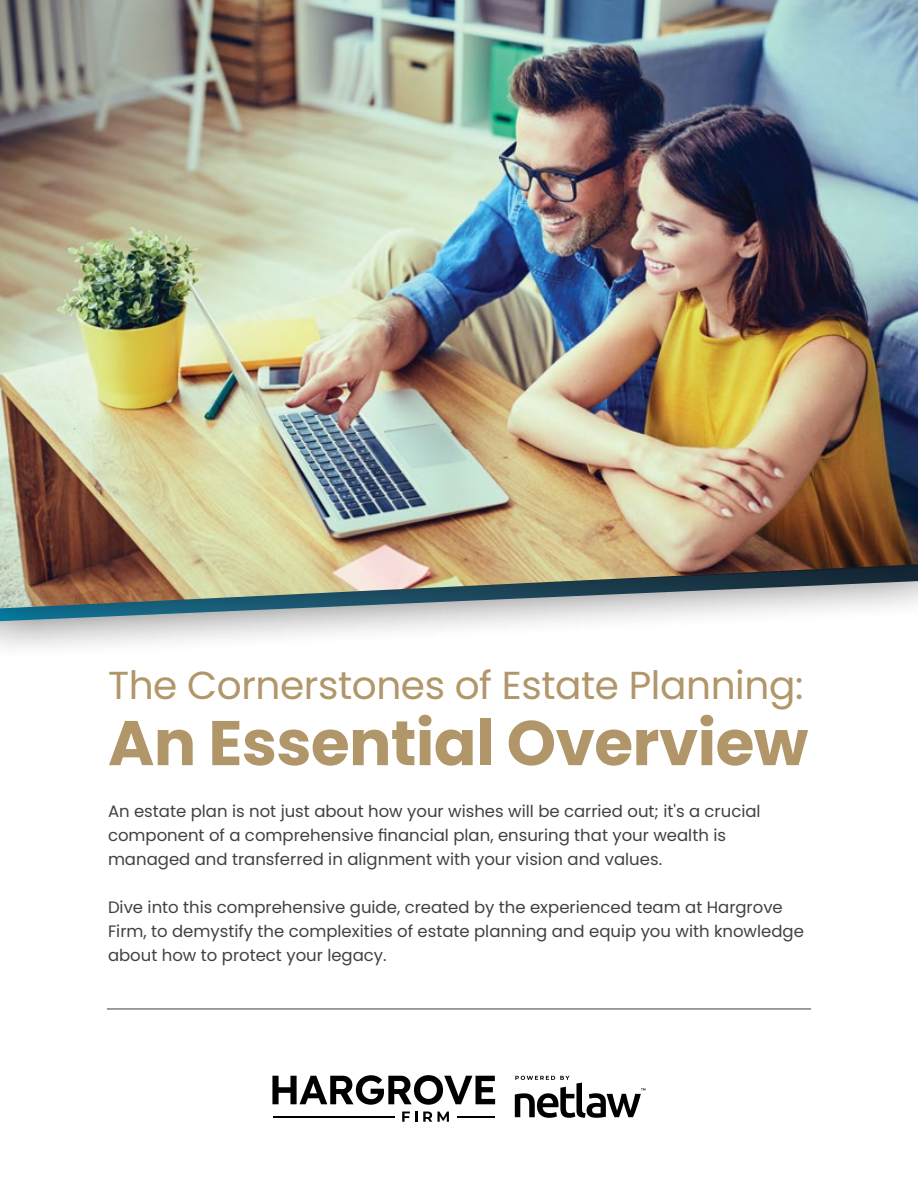
<style>
.page{position:relative;width:918px;height:1188px;background:#fff}
.page>*{position:absolute;margin:0;border:0;box-sizing:border-box;transform-origin:0 0}
.t1{font:700 63px "Poppins";letter-spacing:-.01em;color:#b1966a}
.t2{font:39px "Poppins";letter-spacing:-.01em;color:#b1966a}
.t3{font:16.5px/24px "Poppins";color:#414042}
</style>
<div class="page">
<div style="left:0;top:0;width:918px;height:660px;background:#000;opacity:.5"></div>
<img style="left:0;top:0;width:918px;height:608px">
<svg style="left:272px;top:1075px;width:223px;height:30px"></svg>
<svg style="left:402px;top:1112px;width:15px;height:10px"></svg>
<svg style="left:423px;top:1112px;width:26px;height:10px"></svg>
<hr style="left:273px;top:1116px;width:121px;height:1px;background:#000">
<hr style="left:457px;top:1116px;width:38px;height:1px;background:#000">
<svg style="left:515px;top:1076px;width:131px;height:42px"></svg>
<hr style="left:107px;top:1009px;width:704px;height:1px;background:#414042">
<h2 class="t2" style="left:108px;top:663px;width:697px">The Cornerstones of Estate Planning:</h2>
<h1 class="t1" style="left:108px;top:707px;width:702px">An Essential Overview</h1>
<p class="t3" style="left:108px;top:800px;width:654px">An estate plan is not just about how your wishes will be carried out; it's a crucial component of a comprehensive financial plan, ensuring that your wealth is managed and transferred in alignment with your vision and values.</p>
<p class="t3" style="left:108px;top:896px;width:698px">Dive into this comprehensive guide, created by the experienced team at Hargrove<br>Firm, to demystify the complexities of estate planning and equip you with knowledge about how to protect your legacy.</p>
</div>
